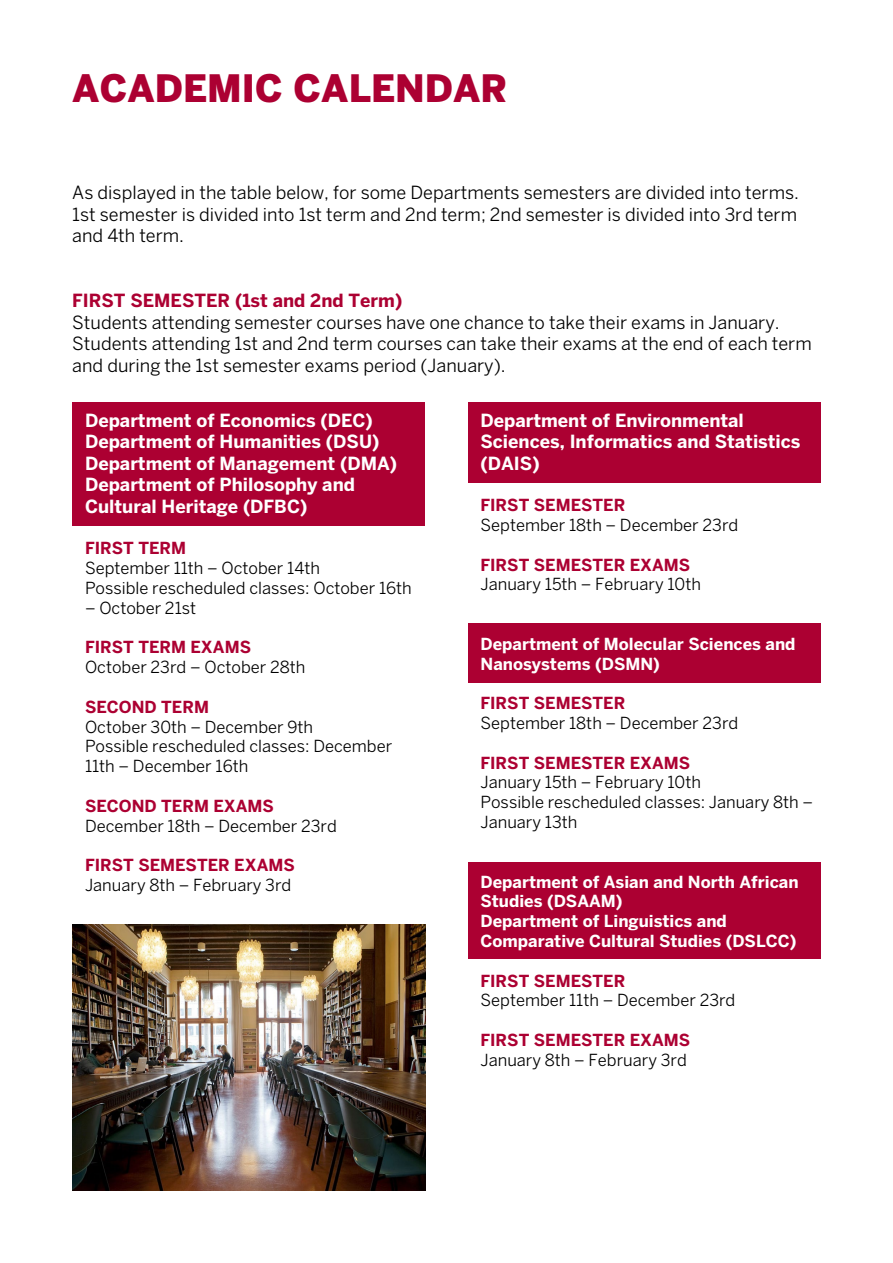
<style>
.page{position:relative;width:893px;height:1263px;background:#fff}
.page>*{position:absolute;margin:0;border:0;box-sizing:border-box;transform-origin:0 0}
.t1{font:900 37.5px "Benton Sans";color:#ac0032}
.t2{font:18px/21.6px "Benton Sans";color:#000;text-align:justify}
.t3{font:700 18px/21.6px "Benton Sans";color:#fff}
.t4{font:700 18px "Benton Sans";color:#ac0032}
.t5{font:16.5px/19.8px "Benton Sans";color:#000}
.t6{font:700 16.5px "Benton Sans";color:#ac0032}
.t7{font:700 16.5px/19.8px "Benton Sans";color:#fff}
</style>
<div class="page">
<div style="left:72px;top:402px;width:353px;height:123px;background:#ac0032"></div>
<div style="left:468px;top:402px;width:353px;height:81px;background:#ac0032"></div>
<div style="left:468px;top:623px;width:353px;height:59px;background:#ac0032"></div>
<div style="left:468px;top:862px;width:353px;height:97px;background:#ac0032"></div>
<img style="left:72px;top:925px;width:353px;height:266px">
<h1 class="t1" style="left:72px;top:66px;width:437px">ACADEMIC CALENDAR</h1>
<p class="t2" style="left:72px;top:182px;width:728px">As displayed in the table below, for some Departments semesters are divided into terms.<br>1st semester is divided into 1st term and 2nd term; 2nd semester is divided into 3rd term and 4th term.</p>
<p class="t4" style="left:72px;top:290px;width:72px">FIRST SEMES</p>
<p class="t4" style="left:194px;top:290px;width:209px">TER (1st and 2nd Term)</p>
<p class="t2" style="left:72px;top:311px;width:741px;text-align:left">Students attending semester courses have one chance to take their exams in January.<br>Students attending 1st and 2nd term courses can take their exams at the end of each term and during the 1st semester exams period (January).</p>
<p class="t3" style="left:85px;top:409px;width:256px">Department of Economics (DEC</p>
<p class="t3" style="left:366px;top:409px;width:9px">)</p>
<p class="t3" style="left:85px;top:431px;width:262px">Department of Humanities (DSU</p>
<p class="t3" style="left:372px;top:431px;width:9px">)</p>
<p class="t3" style="left:85px;top:452px;width:277px">Department of Management (DMA</p>
<p class="t3" style="left:390px;top:452px;width:9px">)</p>
<p class="t3" style="left:85px;top:474px;width:271px">Department of Philosophy and<br>Cultural Heritage (DFBC)</p>
<p class="t6" style="left:85px;top:539px;width:77px">FIRST TERM</p>
<p class="t5" style="left:85px;top:558px;width:328px">September 11th – October 14th<br>Possible rescheduled classes: October 16th</p>
<p class="t5" style="left:85px;top:598px;width:113px">– October 21st</p>
<p class="t6" style="left:85px;top:638px;width:77px">FIRST TERM</p>
<p class="t6" style="left:191px;top:638px;width:36px">EXAMS</p>
<p class="t5" style="left:85px;top:657px;width:222px">October 23rd – October 28th</p>
<p class="t6" style="left:85px;top:697px;width:13px">SECO</p>
<p class="t6" style="left:132px;top:697px;width:53px">ND TERM</p>
<p class="t5" style="left:85px;top:717px;width:309px">October 30th – December 9th<br>Possible rescheduled classes: December<br>11th – December 16th</p>
<p class="t6" style="left:85px;top:796px;width:13px">SECO</p>
<p class="t6" style="left:132px;top:796px;width:53px">ND TERM</p>
<p class="t6" style="left:213px;top:796px;width:36px">EXAMS</p>
<p class="t5" style="left:85px;top:816px;width:253px">December 18th – December 23rd</p>
<p class="t6" style="left:85px;top:855px;width:66px">FIRST SEMES</p>
<p class="t6" style="left:197px;top:855px;width:73px">TER EXAMS</p>
<p class="t5" style="left:85px;top:875px;width:208px">January 8th – February 3rd</p>
<p class="t3" style="left:480px;top:409px;width:321px">Department of Environmental<br>Sciences, Informatics and Statistics (DAIS)</p>
<p class="t6" style="left:480px;top:495px;width:66px">FIRST SEMES</p>
<p class="t6" style="left:592px;top:495px;width:22px">TER</p>
<p class="t5" style="left:480px;top:515px;width:259px">September 18th – December 23rd</p>
<p class="t6" style="left:480px;top:555px;width:66px">FIRST SEMES</p>
<p class="t6" style="left:592px;top:555px;width:73px">TER EXAMS</p>
<p class="t5" style="left:480px;top:574px;width:222px">January 15th – February 10th</p>
<p class="t7" style="left:480px;top:634px;width:316px">Department of Molecular Sciences and<br>Nanosystems (DSM</p>
<p class="t7" style="left:640px;top:653px;width:21px">N)</p>
<p class="t6" style="left:480px;top:693px;width:66px">FIRST SEMES</p>
<p class="t6" style="left:592px;top:693px;width:22px">TER</p>
<p class="t5" style="left:480px;top:713px;width:259px">September 18th – December 23rd</p>
<p class="t6" style="left:480px;top:753px;width:66px">FIRST SEMES</p>
<p class="t6" style="left:592px;top:753px;width:73px">TER EXAMS</p>
<p class="t5" style="left:480px;top:772px;width:334px">January 15th – February 10th<br>Possible rescheduled classes: January 8th –<br>January 13th</p>
<p class="t7" style="left:480px;top:871px;width:320px">Department of Asian and North African<br>Studies (DSAAM</p>
<p class="t7" style="left:480px;top:891px;width:317px;text-indent:135px">)<br>Department of Linguistics and<br>Comparative Cultural Studies (DS LCC)</p>
<p class="t6" style="left:480px;top:971px;width:66px">FIRST SEMES</p>
<p class="t6" style="left:592px;top:971px;width:22px">TER</p>
<p class="t5" style="left:480px;top:990px;width:256px">September 11th – December 23rd</p>
<p class="t6" style="left:480px;top:1030px;width:66px">FIRST SEMES</p>
<p class="t6" style="left:592px;top:1030px;width:73px">TER EXAMS</p>
<p class="t5" style="left:480px;top:1050px;width:208px">January 8th – February 3rd</p>
</div>
